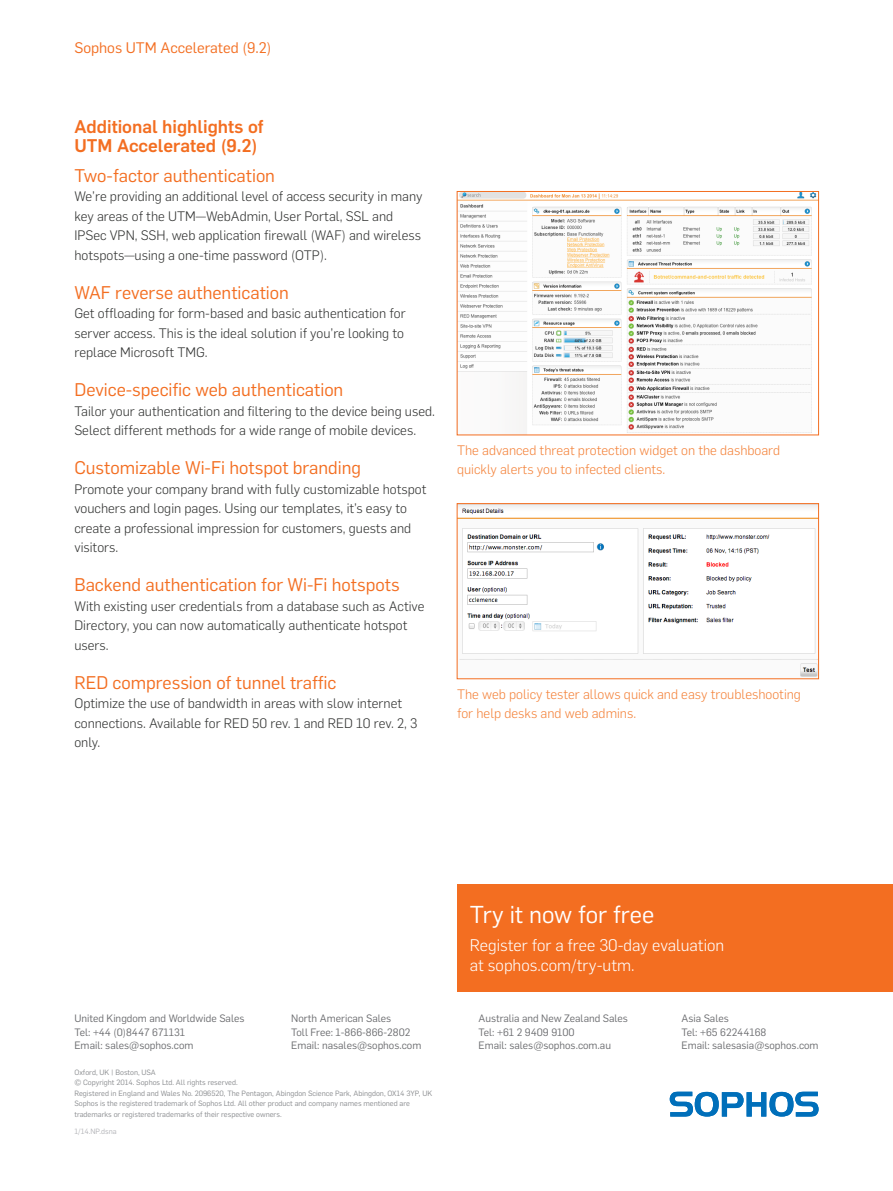
<style>
.page{position:relative;width:893px;height:1191px;background:#fff}
.page>*{position:absolute;margin:0;border:0;box-sizing:border-box;transform-origin:0 0}
.CTA_Heading{font:24px "Flama";color:#fff}
.Subheading_2{font:18px "Flama";color:#f36e21}
.Subheading_1{font:500 18px/19.5px "Flama";color:#f36e21}
.CTA_Copy{font:300 16.5px "Flama";color:#fff}
.Page_Header{font:15px "Flama";color:#f36e21}
.Body_Copy{font:300 13.5px/19.5px "Flama";color:#323332}
.t1{font:300 13.5px/19.5px "Flama";color:#f4833b}
.Sales_Address{font:10.5px "Flama";color:#6c6d70}
.Copyright{font:7.5px/10.5px "Flama";color:#8a8c8f}
.Job_No__and_Version{font:7.5px "Flama";color:#b2b3b7}
</style>
<div class="page">
<img style="left:459px;top:193px;width:358px;height:240px">
<div style="left:457px;top:191px;width:362px;height:244px;border:1px solid #f36e21"></div>
<img style="left:459px;top:505px;width:358px;height:172px">
<div style="left:457px;top:503px;width:362px;height:176px;border:1px solid #f36e21"></div>
<div style="left:457px;top:884px;width:436px;height:107px;background:#f36e21"></div>
<svg style="left:670px;top:1091px;width:149px;height:25px"></svg>
<p class="Page_Header" style="left:74px;top:38px;width:199px">Sophos UTM Accelerated (9.2)</p>
<p class="Subheading_1" style="left:74px;top:115px;width:191px">Additional highlights of<br>UTM Accelerated (9.2)</p>
<p class="Subheading_2" style="left:74px;top:163px;width:202px">Two-factor authentication</p>
<p class="Body_Copy" style="left:74px;top:186px;width:350px">We’re providing an additional level of access security in many key areas of the UTM—WebAdmin, User Portal, SSL and IPSec VPN, SSH, web application firewall (WAF) and wireless hotspots—using a one-time password (OTP).</p>
<p class="Subheading_2" style="left:74px;top:280px;width:216px">WAF reverse authentication</p>
<p class="Body_Copy" style="left:74px;top:303px;width:333px;text-align:justify">Get offloading for form-based and basic authentication for server access. This is the ideal solution if you’re looking to replace Microsoft TMG.</p>
<p class="Subheading_2" style="left:74px;top:377px;width:270px">Device-specific web authentication</p>
<p class="Body_Copy" style="left:74px;top:400px;width:362px">Tailor your authentication and filtering to the device being used.<br>Select different methods for a wide range of mobile devices.</p>
<p class="Subheading_2" style="left:74px;top:455px;width:288px">Customizable Wi-Fi hotspot branding</p>
<p class="Body_Copy" style="left:74px;top:478px;width:354px">Promote your company brand with fully customizable hotspot vouchers and login pages. Using our templates, it’s easy to create a professional impression for customers, guests and visitors.</p>
<p class="Subheading_2" style="left:74px;top:572px;width:327px">Backend authentication for Wi-Fi hotspots</p>
<p class="Body_Copy" style="left:74px;top:595px;width:352px">With existing user credentials from a database such as Active<br>Directory, you can now automatically authenticate hotspot users.</p>
<p class="Subheading_2" style="left:74px;top:670px;width:263px">RED compression of tunnel traffic</p>
<p class="Body_Copy" style="left:74px;top:693px;width:345px">Optimize the use of bandwidth in areas with slow internet connections. Available for RED 50 rev. 1 and RED 10 rev. 2, 3 only.</p>
<p class="t1" style="left:457px;top:439px;width:325px">The advanced threat protection widget on the dashboard quickly alerts you to infected clients.</p>
<p class="t1" style="left:457px;top:683px;width:345px">The web policy tester allows quick and easy troubleshooting for help desks and web admins.</p>
<p class="Sales_Address" style="left:74px;top:1011px;width:172px">United Kingdom and Worldwide Sales</p>
<p class="Sales_Address" style="left:74px;top:1024px;width:112px">Tel: +44 (0)8447 671131</p>
<p class="Sales_Address" style="left:74px;top:1038px;width:121px">Email: sales@sophos.com</p>
<p class="Sales_Address" style="left:291px;top:1011px;width:102px">North American Sales</p>
<p class="Sales_Address" style="left:291px;top:1024px;width:121px">Toll Free: 1-866-866-2802</p>
<p class="Sales_Address" style="left:291px;top:1038px;width:132px">Email: nasales@sophos.com</p>
<p class="Copyright" style="left:74px;top:1066px;width:83px">Oxford, UK | Boston, USA</p>
<p class="Copyright" style="left:74px;top:1076px;width:165px">© Copyright 2014. Sophos Ltd. All rights reserved.</p>
<p class="Copyright" style="left:74px;top:1087px;width:359px">Registered in England and Wales No. 2096520, The Pentagon, Abingdon Science Park, Abingdon, OX14 3YP, UK</p>
<p class="Copyright" style="left:74px;top:1097px;width:337px">Sophos is the registered trademark of Sophos Ltd. All other product and company names mentioned are trademarks or registered trademarks of their respective owners.</p>
<p class="Job_No__and_Version" style="left:74px;top:1126px;width:44px">1/14.NP.dsna</p>
<p class="CTA_Heading" style="left:470px;top:898px;width:186px">Try it now for free</p>
<p class="CTA_Copy" style="left:470px;top:934px;width:256px">Register for a free 30-day evaluation</p>
<p class="CTA_Copy" style="left:470px;top:953px;width:166px">at sophos.com/try-utm.</p>
<p class="Sales_Address" style="left:478px;top:1011px;width:151px">Australia and New Zealand Sales</p>
<p class="Sales_Address" style="left:478px;top:1024px;width:98px">Tel: +61 2 9409 9100</p>
<p class="Sales_Address" style="left:478px;top:1038px;width:134px">Email: sales@sophos.com.au</p>
<p class="Sales_Address" style="left:681px;top:1011px;width:49px">Asia Sales</p>
<p class="Sales_Address" style="left:681px;top:1024px;width:86px">Tel: +65 62244168</p>
<p class="Sales_Address" style="left:681px;top:1038px;width:139px">Email: salesasia@sophos.com</p>
</div>
